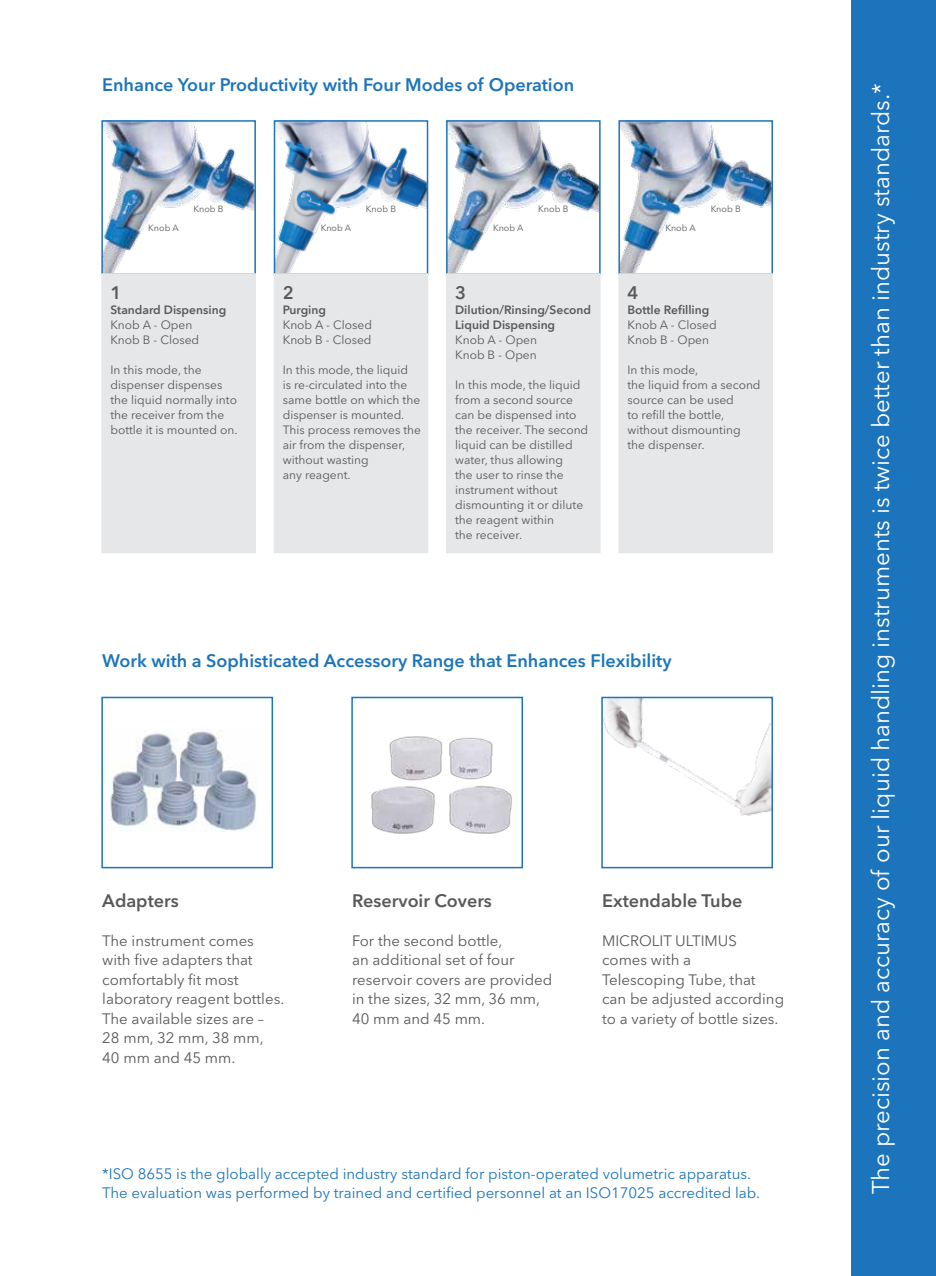
<style>
.page{position:relative;width:936px;height:1276px;background:#fff}
.page>*{position:absolute;margin:0;border:0;box-sizing:border-box;transform-origin:0 0}
.t1{font:24px "Avenir Next";color:#fff}
.t2{font:600 18px "Avenir Next";color:#1c75bc}
.t3{font:600 18px "Avenir Next";color:#58595b}
.t4{font:15px/19.5px "Avenir Next";color:#58595b}
.t5{font:15px/19.5px "Avenir Next";color:#1c75bc}
.t6{font:12px/15px "Avenir Next";color:#58595b}
.t7{font:600 12px/15px "Avenir Next";color:#58595b}
.t8{font:9px "Avenir Next";color:#58595b}
</style>
<div class="page">
<img style="left:110px;top:729px;width:147px;height:102px">
<img style="left:621px;top:123px;width:149px;height:149px">
<img style="left:449px;top:123px;width:148px;height:149px">
<img style="left:277px;top:123px;width:148px;height:149px">
<img style="left:104px;top:123px;width:149px;height:149px">
<div style="left:101px;top:120px;width:155px;height:155px;border:2px solid #1c75bc"></div>
<div style="left:274px;top:120px;width:154px;height:155px;border:2px solid #1c75bc"></div>
<div style="left:446px;top:120px;width:154px;height:155px;border:2px solid #1c75bc"></div>
<div style="left:618px;top:120px;width:155px;height:155px;border:2px solid #1c75bc"></div>
<div style="left:851px;top:0;width:84px;height:1275px;background:#1c75bc"></div>
<div style="left:446px;top:273px;width:154px;height:280px;background:#e6e7e8"></div>
<div style="left:101px;top:273px;width:155px;height:280px;background:#e6e7e8"></div>
<div style="left:274px;top:273px;width:154px;height:280px;background:#e6e7e8"></div>
<div style="left:618px;top:273px;width:155px;height:280px;background:#e6e7e8;border:2px solid #e6e7e8"></div>
<div style="left:101px;top:697px;width:172px;height:171px;border:2px solid #1c75bc"></div>
<div style="left:351px;top:697px;width:172px;height:171px;border:2px solid #1c75bc"></div>
<img style="left:353px;top:727px;width:169px;height:113px">
<img style="left:604px;top:700px;width:166px;height:116px">
<div style="left:601px;top:697px;width:172px;height:171px;border:2px solid #1c75bc"></div>
<h2 class="t2" style="left:102px;top:69px;width:473px">Enhance Your Productivity with Four Modes of Operation</h2>
<p class="t8" style="left:193px;top:201px;width:32px">Knob B</p>
<p class="t8" style="left:366px;top:201px;width:32px">Knob B</p>
<p class="t8" style="left:538px;top:201px;width:32px">Knob B</p>
<p class="t8" style="left:710px;top:201px;width:32px">Knob B</p>
<p class="t8" style="left:148px;top:220px;width:32px">Knob A</p>
<p class="t8" style="left:320px;top:220px;width:32px">Knob A</p>
<p class="t8" style="left:493px;top:220px;width:32px">Knob A</p>
<p class="t8" style="left:665px;top:220px;width:32px">Knob A</p>
<h2 class="t3" style="left:110px;top:277px;width:12px">1</h2>
<p class="t7" style="left:110px;top:302px;width:117px">Standard Dispensing</p>
<p class="t6" style="left:110px;top:317px;width:90px">Knob A - Open<br>Knob B - Closed</p>
<p class="t6" style="left:110px;top:362px;width:129px">In this mode, the dispenser dispenses the liquid normally into the receiver from the bottle it is mounted on.</p>
<h2 class="t3" style="left:283px;top:277px;width:12px">2</h2>
<p class="t7" style="left:283px;top:302px;width:45px">Purging</p>
<p class="t6" style="left:283px;top:317px;width:91px">Knob A - Closed<br>Knob B - Closed</p>
<p class="t6" style="left:283px;top:362px;width:140px">In this mode, the liquid<br>is re-circulated into the same bottle on which the dispenser is mounted.<br>This process removes the air from the dispenser, without wasting<br>any reagent.</p>
<h2 class="t3" style="left:455px;top:277px;width:12px">3</h2>
<p class="t7" style="left:455px;top:302px;width:137px">Dilution/Rinsing/Second<br>Liquid Dispensing</p>
<p class="t6" style="left:455px;top:332px;width:83px">Knob A - Open<br>Knob B - Open</p>
<p class="t6" style="left:455px;top:377px;width:135px">In this mode, the liquid from a second source can be dispensed into the receiver. The second liquid can be distilled water, thus allowing<br>the user to rinse the instrument without dismounting it or dilute the reagent within<br>the receiver.</p>
<h2 class="t3" style="left:627px;top:277px;width:12px">4</h2>
<p class="t7" style="left:627px;top:302px;width:83px">Bottle Refilling</p>
<p class="t6" style="left:627px;top:317px;width:91px">Knob A - Closed<br>Knob B - Open</p>
<p class="t6" style="left:627px;top:362px;width:135px">In this mode,<br>the liquid from a second source can be used<br>to refill the bottle, without dismounting the dispenser.</p>
<h2 class="t2" style="left:102px;top:645px;width:571px">Work with a Sophisticated Accessory Range that Enhances Flexibility</h2>
<h2 class="t3" style="left:102px;top:885px;width:78px">Adapters</h2>
<p class="t4" style="left:102px;top:930px;width:183px">The instrument comes with five adapters that comfortably fit most laboratory reagent bottles.<br>The available sizes are –<br>28 mm, 32 mm, 38 mm,<br>40 mm and 45 mm.</p>
<h2 class="t3" style="left:352px;top:885px;width:141px">Reservoir Covers</h2>
<p class="t4" style="left:352px;top:930px;width:202px">For the second bottle,<br>an additional set of four reservoir covers are provided in the sizes, 32 mm, 36 mm,<br>40 mm and 45 mm.</p>
<h2 class="t3" style="left:602px;top:885px;width:142px">Extendable Tube</h2>
<p class="t4" style="left:602px;top:930px;width:184px">MICROLIT ULTIMUS comes with a<br>Telescoping Tube, that<br>can be adjusted according to a variety of bottle sizes.</p>
<p class="t5" style="left:102px;top:1163px;width:659px">*ISO 8655 is the globally accepted industry standard for piston-operated volumetric apparatus.<br>The evaluation was performed by trained and certified personnel at an ISO17025 accredited lab.</p>
<h1 class="t1" style="left:860px;top:1194px;width:1112px;rotate:-90deg">The precision and accuracy of our liquid handling instruments is twice better than industry standards.*</h1>
</div>
